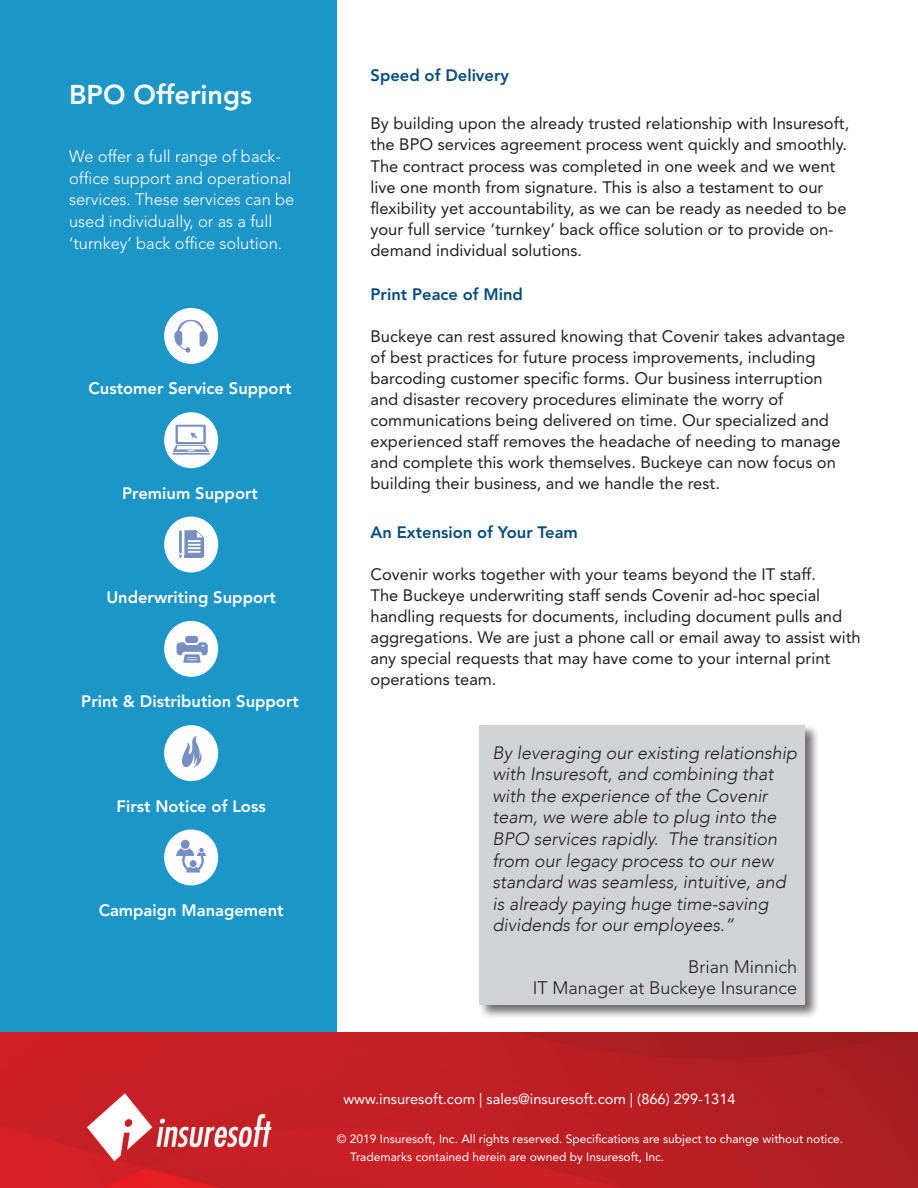
<style>
.page{position:relative;width:918px;height:1188px;background:#fff}
.page>*{position:absolute;margin:0;border:0;box-sizing:border-box;transform-origin:0 0}
.t1{font:800 27px "Avenir";color:#fff}
.t2{font:italic 300 18px/21.6px "Avenir";color:#231f20}
.t3{font:300 18px/21.6px "Avenir";color:#231f20;text-align:right}
.t4{font:16.5px/21px "Avenir";color:#231f20}
.t5{font:300 16.5px/21.8px "Avenir";color:#fff}
.t6{font:800 16.5px "Avenir";color:#fff}
.t7{font:800 16.5px "Avenir";color:#044d7c}
.t8{font:14.7px "Avenir";color:#fff}
.t9{font:12px/18px "Avenir";color:#fff}
</style>
<div class="page">
<div style="left:0;top:0;width:337px;height:1180px;background:#1c96c7"></div>
<img style="left:0;top:1032px;width:918px;height:156px">
<img style="left:85px;top:1092px;width:195px;height:70px">
<div style="left:478px;top:724px;width:342px;height:296px;background:#231f20;opacity:.65"></div>
<div style="left:480px;top:725px;width:325px;height:279px;background:#d1d2d4"></div>
<div style="left:164px;top:308px;width:54px;height:56px;background:#fff;border-radius:50%"></div>
<svg style="left:174px;top:320px;width:34px;height:33px"></svg>
<div style="left:164px;top:517px;width:54px;height:56px;background:#fff;border-radius:50%"></div>
<svg style="left:179px;top:530px;width:25px;height:28px"></svg>
<div style="left:164px;top:621px;width:54px;height:56px;background:#fff;border-radius:50%"></div>
<div style="left:185px;top:636px;width:13px;height:7px;background:#768fc0;border-radius:3px"></div>
<svg style="left:177px;top:642px;width:31px;height:21px"></svg>
<div style="left:164px;top:829px;width:54px;height:56px;background:#fff;border-radius:50%"></div>
<svg style="left:176px;top:848px;width:30px;height:25px"></svg>
<div style="left:181px;top:840px;width:9px;height:9px;background:#768fc0;border-radius:50%"></div>
<div style="left:164px;top:725px;width:54px;height:56px;background:#fff;border-radius:50%"></div>
<svg style="left:182px;top:736px;width:20px;height:32px"></svg>
<div style="left:164px;top:412px;width:54px;height:56px;background:#fff;border-radius:50%"></div>
<svg style="left:172px;top:425px;width:38px;height:30px"></svg>
<h1 class="t1" style="left:69px;top:79px;width:185px">BPO Offerings</h1>
<p class="t5" style="left:69px;top:145px;width:227px">We offer a full range of back&shy;office support and operational services. These services can be used individually, or as a full ‘turnkey’ back office solution.</p>
<p class="t6" style="left:89px;top:379px;width:204px">Customer Service Support</p>
<p class="t6" style="left:122px;top:483px;width:137px">Premium Support</p>
<p class="t6" style="left:106px;top:587px;width:171px">Underwriting Support</p>
<p class="t6" style="left:81px;top:692px;width:219px">Print &amp; Distribution Support</p>
<p class="t6" style="left:117px;top:796px;width:151px">First Notice of Loss</p>
<p class="t6" style="left:99px;top:900px;width:186px">Campaign Management</p>
<p class="t7" style="left:371px;top:66px;width:140px">Speed of Delivery</p>
<p class="t4" style="left:371px;top:113px;width:480px">By building upon the already trusted relationship with Insuresoft, the BPO services agreement process went quickly and smoothly.<br>The contract process was completed in one week and we went live one month from signature. This is also a testament to our flexibility yet accountability, as we can be ready as needed to be your full service ‘turnkey’ back office solution or to provide on&shy;demand individual solutions.</p>
<p class="t7" style="left:371px;top:284px;width:154px">Print Peace of Mind</p>
<p class="t4" style="left:371px;top:326px;width:476px">Buckeye can rest assured knowing that Covenir takes advantage of best practices for future process improvements, including barcoding customer specific forms. Our business interruption and disaster recovery procedures eliminate the worry of communications being delivered on time. Our specialized and experienced staff removes the headache of needing to manage and complete this work themselves. Buckeye can now focus on building their business, and we handle the rest.</p>
<p class="t7" style="left:371px;top:522px;width:209px">An Extension of Your Team</p>
<p class="t4" style="left:371px;top:564px;width:492px">Covenir works together with your teams beyond the IT staff.<br>The Buckeye underwriting staff sends Covenir ad-hoc special handling requests for documents, including document pulls and aggregations. We are just a phone call or email away to assist with any special requests that may have come to your internal print operations team.</p>
<p class="t2" style="left:492px;top:742px;width:306px">By leveraging our existing relationship with Insuresoft, and combining that with the experience of the Covenir team, we were able to plug into the BPO services rapidly. The transition from our legacy process to our new standard was seamless, intuitive, and is already paying huge time-saving dividends for our employees.”</p>
<p class="t3" style="left:533px;top:956px;width:266px">Brian Minnich<br>IT Manager at Buckeye Insurance</p>
<p class="t8" style="left:343px;top:1091px;width:394px">www.insuresoft.com | sales@insuresoft.com | (866) 299-1314</p>
<p class="t9" style="left:350px;top:1130px;width:495px;text-indent:-13px">© 2019 Insuresoft, Inc. All rights reserved. Specifications are subject to change without notice.<br>Trademarks contained herein are owned by Insuresoft, Inc.</p>
</div>
